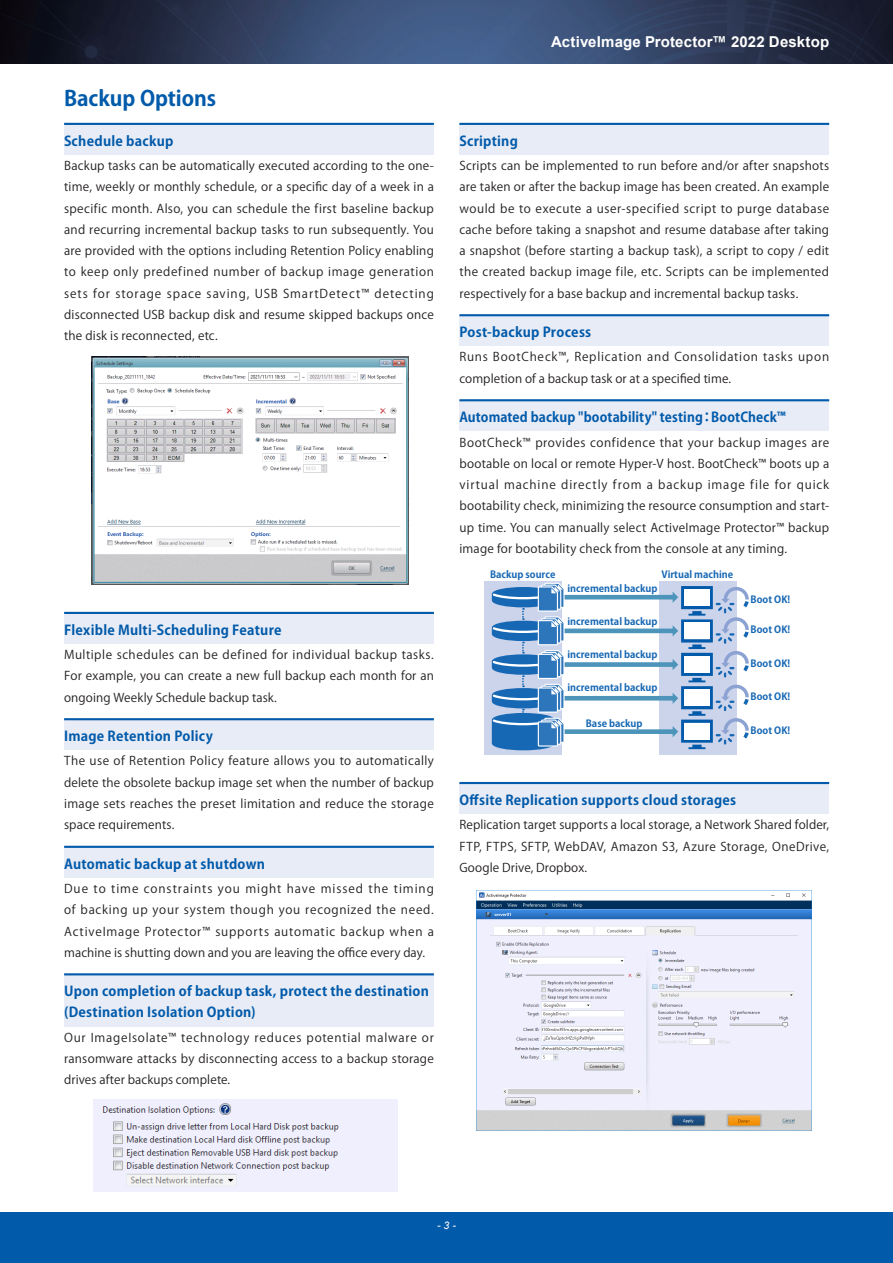
<style>
.page{position:relative;width:893px;height:1263px;background:#fff}
.page>*{position:absolute;margin:0;border:0;box-sizing:border-box;transform-origin:0 0}
.見出し{font:700 21px "Koz Go Pro";letter-spacing:-.005em;color:#015aaa}
.t1{font:700 15px "Arial";letter-spacing:.01em;color:#fff}
.小見出し{font:700 13.5px/21.3px "Koz Go Pro";letter-spacing:.02em;color:#015aaa}
.小見出し-2{font:700 13.5px "Koz Go Pro";letter-spacing:.02em;color:#015aaa;scale:.96 1}
.本文{font:12px/21.3px "Koz Go Pro";letter-spacing:.015em;color:#231f20;text-align:justify}
.本文-2{font:12px/21.3px "Koz Go Pro";letter-spacing:.055em;color:#231f20}
.t2{font:italic 10.5px "Arial";color:#fff}
.t3{font:700 9.75px "Koz Go Pro";color:#1768b4}
</style>
<div class="page">
<img style="left:0;top:0;width:893px;height:64px">
<div style="left:0;top:1212px;width:893px;height:51px;background:#015aaa"></div>
<div style="left:64px;top:124px;width:370px;height:31px;background:#e8ecf6"></div>
<hr style="left:64px;top:123px;width:370px;height:2px;background:#015aaa">
<div style="left:64px;top:613px;width:370px;height:31px;background:#e8ecf6"></div>
<hr style="left:64px;top:612px;width:370px;height:2px;background:#015aaa">
<div style="left:64px;top:719px;width:370px;height:31px;background:#e8ecf6"></div>
<hr style="left:64px;top:718px;width:370px;height:2px;background:#015aaa">
<div style="left:64px;top:847px;width:370px;height:31px;background:#e8ecf6"></div>
<hr style="left:64px;top:846px;width:370px;height:2px;background:#015aaa">
<div style="left:64px;top:975px;width:370px;height:51px;background:#e8ecf6"></div>
<hr style="left:64px;top:973px;width:370px;height:2px;background:#015aaa">
<div style="left:459px;top:124px;width:370px;height:31px;background:#e8ecf6"></div>
<hr style="left:459px;top:123px;width:370px;height:2px;background:#015aaa">
<div style="left:459px;top:316px;width:370px;height:30px;background:#e8ecf6"></div>
<hr style="left:459px;top:314px;width:370px;height:2px;background:#015aaa">
<div style="left:459px;top:401px;width:370px;height:30px;background:#e8ecf6"></div>
<hr style="left:459px;top:399px;width:370px;height:2px;background:#015aaa">
<div style="left:459px;top:783px;width:370px;height:31px;background:#e8ecf6"></div>
<hr style="left:459px;top:782px;width:370px;height:2px;background:#015aaa">
<img style="left:92px;top:356px;width:316px;height:228px">
<img style="left:94px;top:1099px;width:304px;height:92px">
<div style="left:659px;top:581px;width:78px;height:174px;background:#ccd4eb"></div>
<div style="left:484px;top:581px;width:78px;height:174px;background:#ccd4eb"></div>
<hr style="left:562px;top:595px;width:111px;height:4px;background:#4c94b9">
<div style="left:562px;top:628px;width:111px;height:5px;background:#4c94b9"></div>
<div style="left:562px;top:662px;width:111px;height:5px;background:#4c94b9"></div>
<hr style="left:562px;top:696px;width:111px;height:4px;background:#4c94b9">
<div style="left:562px;top:729px;width:111px;height:5px;background:#4c94b9"></div>
<svg style="left:491px;top:582px;width:75px;height:169px"></svg>
<svg style="left:673px;top:586px;width:76px;height:163px"></svg>
<div style="left:684px;top:723px;width:26px;height:16px;background:#fff"></div>
<img style="left:477px;top:891px;width:335px;height:240px">
<p class="見出し" style="left:64px;top:85px;width:153px">Backup Options</p>
<p class="小見出し" style="left:64px;top:131px;width:111px">Schedule backup</p>
<p class="本文" style="left:64px;top:155px;width:371px">Backup tasks can be automatically executed according to the one&shy;time, weekly or monthly schedule, or a specific day of a week in a specific month. Also, you can schedule the first baseline backup and recurring incremental backup tasks to run subsequently. You are provided with the options including Retention Policy enabling to keep only predefined number of backup image generation sets for storage space saving, USB SmartDetect™ detecting disconnected USB backup disk and resume skipped backups once the disk is reconnected, etc.</p>
<p class="小見出し" style="left:64px;top:620px;width:219px">Flexible Multi-Scheduling Feature</p>
<p class="本文" style="left:64px;top:644px;width:371px">Multiple schedules can be defined for individual backup tasks.<br>For example, you can create a new full backup each month for an ongoing Weekly Schedule backup task.</p>
<p class="小見出し" style="left:64px;top:726px;width:150px">Image Retention Policy</p>
<p class="本文" style="left:64px;top:751px;width:371px">The use of Retention Policy feature allows you to automatically delete the obsolete backup image set when the number of backup image sets reaches the preset limitation and reduce the storage space requirements.</p>
<p class="小見出し" style="left:64px;top:854px;width:202px">Automatic backup at shutdown</p>
<p class="本文" style="left:64px;top:878px;width:371px">Due to time constraints you might have missed the timing of backing up your system though you recognized the need.<br>ActiveImage Protector™ supports automatic backup when a machine is shutting down and you are leaving the office every day.</p>
<p class="小見出し" style="left:64px;top:981px;width:366px">Upon completion of backup task, protect the destination (Destination Isolation Option)</p>
<p class="本文" style="left:64px;top:1027px;width:371px">Our ImageIsolate™ technology reduces potential malware or ransomware attacks by disconnecting access to a backup storage drives after backups complete.</p>
<p class="t1" style="left:551px;top:31px;width:279px">ActiveImage Protector™ 2022 Desktop</p>
<p class="小見出し" style="left:459px;top:131px;width:60px">Scripting</p>
<p class="本文" style="left:459px;top:155px;width:371px">Scripts can be implemented to run before and/or after snapshots are taken or after the backup image has been created. An example would be to execute a user-specified script to purge database cache before taking a snapshot and resume database after taking a snapshot (before starting a backup task), a script to copy / edit the created backup image file, etc. Scripts can be implemented respectively for a base backup and incremental backup tasks.</p>
<p class="小見出し" style="left:459px;top:322px;width:133px">Post-backup Process</p>
<p class="本文-2" style="left:459px;top:347px;width:371px">Runs BootCheck™, Replication and Consolidation tasks upon completion of a backup task or at a specified time.</p>
<p class="小見出し-2" style="left:459px;top:408px;width:341px">Automated backup "bootability" testing：BootCheck™</p>
<p class="本文" style="left:459px;top:432px;width:371px">BootCheck™ provides confidence that your backup images are bootable on local or remote Hyper-V host. BootCheck™ boots up a virtual machine directly from a backup image file for quick bootability check, minimizing the resource consumption and start&shy;up time. You can manually select ActiveImage Protector™ backup image for bootability check from the console at any timing.</p>
<p class="t3" style="left:490px;top:568px;width:67px">Backup source</p>
<p class="t3" style="left:661px;top:568px;width:73px">Virtual machine</p>
<p class="t3" style="left:567px;top:582px;width:92px">incremental backup</p>
<p class="t3" style="left:567px;top:615px;width:92px">incremental backup</p>
<p class="t3" style="left:567px;top:648px;width:92px">incremental backup</p>
<p class="t3" style="left:567px;top:681px;width:92px">incremental backup</p>
<p class="t3" style="left:586px;top:717px;width:58px">Base backup</p>
<p class="t3" style="left:751px;top:593px;width:41px">Boot OK!</p>
<p class="t3" style="left:751px;top:623px;width:41px">Boot OK!</p>
<p class="t3" style="left:751px;top:657px;width:41px">Boot OK!</p>
<p class="t3" style="left:751px;top:690px;width:41px">Boot OK!</p>
<p class="t3" style="left:751px;top:724px;width:41px">Boot OK!</p>
<p class="小見出し" style="left:459px;top:790px;width:278px">Offsite Replication supports cloud storages</p>
<p class="本文" style="left:459px;top:814px;width:371px">Replication target supports a local storage, a Network Shared folder, FTP, FTPS, SFTP, WebDAV, Amazon S3, Azure Storage, OneDrive, Google Drive, Dropbox.</p>
<p class="t2" style="left:437px;top:1219px;width:20px">- 3 -</p>
</div>
